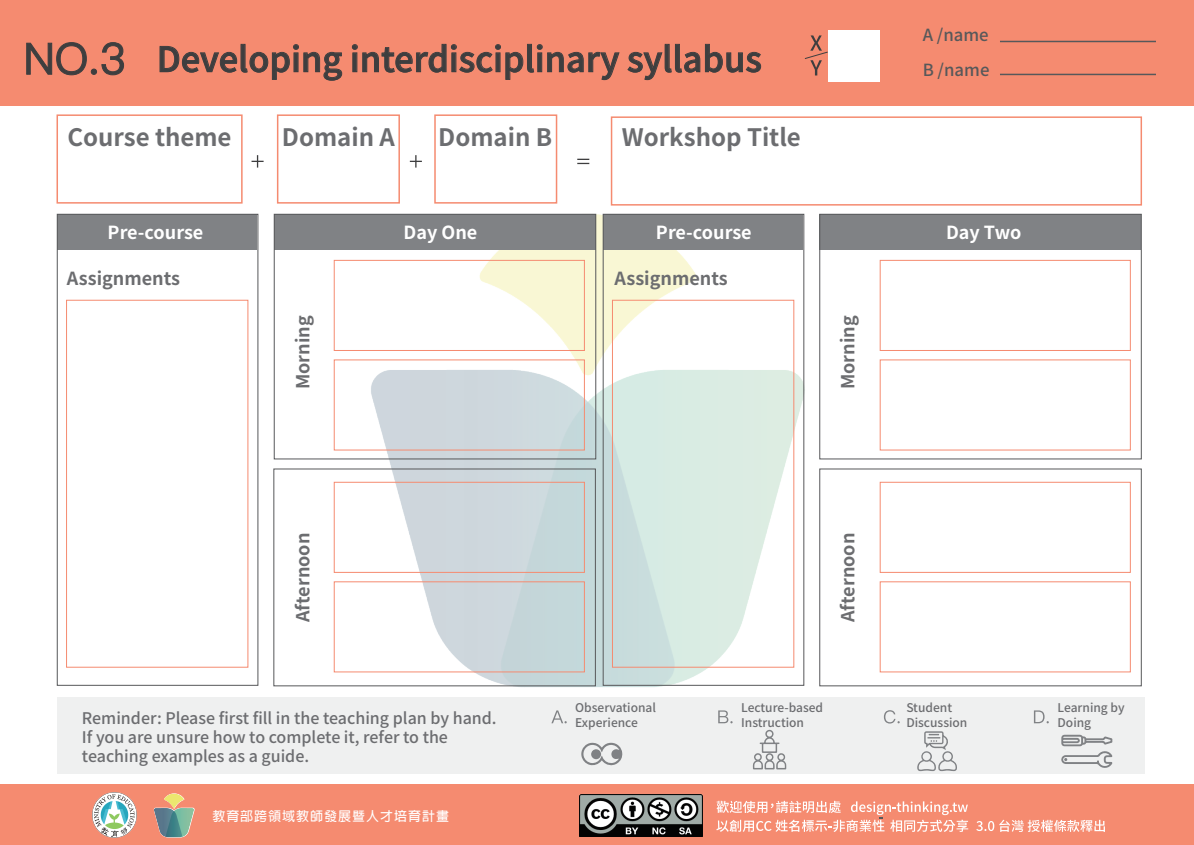
<style>
.page{position:relative;width:1194px;height:845px;background:#fff}
.page>*{position:absolute;margin:0;border:0;box-sizing:border-box;transform-origin:0 0}
.t1{font:500 34.35px "Source Han Sans TW";color:#3e3e3f}
.t2{font:700 24px "Source Han Sans TW";color:#6c6d70}
.t3{font:700 18px "Source Han Sans TW";color:#6c6d70}
.t4{font:700 18px "Source Han Sans TW";color:#fff}
.t5{font:500 16.75px/34.5px "Source Han Sans TW";color:#57585a}
.t6{font:500 16px/19.2px "Source Han Sans TW";color:#6c6d70}
.t7{font:700 13px "Adobe Fan Heiti Std";letter-spacing:.075em;color:#fff}
.t8{font:500 12px/14.4px "Source Han Sans TW";color:#6c6d70}
</style>
<div class="page">
<img style="left:157px;top:105px;width:862px;height:582px">
<div style="left:0;top:0;width:1193px;height:105px;background:#f58b70"></div>
<div style="left:57px;top:697px;width:1087px;height:77px;background:#eff0f0"></div>
<div style="left:57px;top:214px;width:200px;height:36px;background:#808285"></div>
<svg style="left:26px;top:42px;width:99px;height:34px"></svg>
<svg style="left:410px;top:155px;width:12px;height:13px"></svg>
<svg style="left:577px;top:159px;width:12px;height:5px"></svg>
<svg style="left:251px;top:155px;width:12px;height:13px"></svg>
<svg style="left:1033px;top:710px;width:15px;height:13px"></svg>
<div style="left:274px;top:214px;width:321px;height:36px;background:#808285"></div>
<div style="left:603px;top:214px;width:200px;height:36px;background:#808285"></div>
<div style="left:819px;top:214px;width:322px;height:36px;background:#808285"></div>
<div style="left:56px;top:114px;width:186px;height:90px;border:2px solid #f58b70"></div>
<div style="left:277px;top:114px;width:123px;height:90px;border:2px solid #f58b70"></div>
<div style="left:434px;top:114px;width:123px;height:90px;border:2px solid #f58b70"></div>
<div style="left:610px;top:116px;width:531px;height:90px;border:2px solid #f58b70"></div>
<div style="left:57px;top:214px;width:201px;height:472px;border:1px solid #57585a"></div>
<div style="left:66px;top:300px;width:182px;height:368px;border:1px solid #f58b70"></div>
<div style="left:612px;top:300px;width:182px;height:368px;border:1px solid #f58b70"></div>
<div style="left:334px;top:260px;width:251px;height:91px;border:1px solid #f58b70"></div>
<div style="left:334px;top:359px;width:251px;height:91px;border:1px solid #f58b70"></div>
<div style="left:334px;top:482px;width:251px;height:91px;border:1px solid #f58b70"></div>
<div style="left:334px;top:581px;width:251px;height:91px;border:1px solid #f58b70"></div>
<div style="left:879px;top:260px;width:251px;height:91px;border:1px solid #f58b70"></div>
<div style="left:879px;top:359px;width:251px;height:91px;border:1px solid #f58b70"></div>
<div style="left:879px;top:482px;width:251px;height:91px;border:1px solid #f58b70"></div>
<div style="left:879px;top:581px;width:251px;height:91px;border:1px solid #f58b70"></div>
<div style="left:274px;top:214px;width:322px;height:245px;border:1px solid #57585a"></div>
<div style="left:602px;top:214px;width:202px;height:472px;border:1px solid #57585a"></div>
<div style="left:819px;top:214px;width:322px;height:245px;border:1px solid #57585a"></div>
<div style="left:273px;top:468px;width:323px;height:218px;border:1px solid #57585a"></div>
<div style="left:819px;top:468px;width:322px;height:218px;border:1px solid #57585a"></div>
<svg style="left:1061px;top:735px;width:51px;height:33px"></svg>
<svg style="left:883px;top:710px;width:16px;height:13px"></svg>
<svg style="left:917px;top:731px;width:40px;height:40px"></svg>
<svg style="left:551px;top:710px;width:15px;height:13px"></svg>
<svg style="left:581px;top:742px;width:41px;height:24px"></svg>
<div style="left:591px;top:749px;width:10px;height:10px;background:#808285;border-radius:50%"></div>
<svg style="left:718px;top:710px;width:14px;height:13px"></svg>
<svg style="left:752px;top:730px;width:34px;height:39px"></svg>
<div style="left:0;top:784px;width:1193px;height:61px;background:#f58b70"></div>
<svg style="left:716px;top:801px;width:252px;height:31px"></svg>
<svg style="left:976px;top:819px;width:128px;height:13px"></svg>
<img style="left:579px;top:794px;width:123px;height:43px">
<img style="left:92px;top:793px;width:43px;height:44px">
<img style="left:135px;top:793px;width:60px;height:45px">
<svg style="left:159px;top:43px;width:184px;height:38px"></svg>
<svg style="left:352px;top:43px;width:268px;height:38px"></svg>
<svg style="left:627px;top:43px;width:134px;height:38px"></svg>
<div style="left:828px;top:30px;width:52px;height:52px;background:#fff"></div>
<svg style="left:804px;top:35px;width:24px;height:40px"></svg>
<hr style="left:999px;top:41px;width:156px;height:1px;background:#57585a">
<hr style="left:999px;top:74px;width:156px;height:1px;background:#57585a">
<h1 class="t1" style="left:157px;top:40px;width:606px">Developing interdisciplinary syllabus</h1>
<h2 class="t2" style="left:67px;top:124px;width:166px">Course theme</h2>
<h2 class="t2" style="left:282px;top:124px;width:114px">Domain A</h2>
<h2 class="t2" style="left:438px;top:124px;width:115px">Domain B</h2>
<h2 class="t2" style="left:622px;top:124px;width:181px">Workshop Title</h2>
<p class="t5" style="left:922px;top:18px;width:68px">A /name<br>B /name</p>
<p class="t4" style="left:108px;top:222px;width:97px">Pre-course</p>
<p class="t4" style="left:403px;top:222px;width:75px">Day One</p>
<p class="t4" style="left:656px;top:222px;width:97px">Pre-course</p>
<p class="t4" style="left:946px;top:222px;width:77px">Day Two</p>
<p class="t3" style="left:67px;top:268px;width:115px">Assignments</p>
<p class="t3" style="left:614px;top:268px;width:115px">Assignments</p>
<p class="t3" style="left:293px;top:389px;width:75px;rotate:-90deg">Morning</p>
<p class="t3" style="left:837px;top:389px;width:75px;rotate:-90deg">Morning</p>
<p class="t3" style="left:293px;top:622px;width:91px;rotate:-90deg">Afternoon</p>
<p class="t3" style="left:837px;top:622px;width:91px;rotate:-90deg">Afternoon</p>
<p class="t6" style="left:82px;top:708px;width:416px">Reminder: Please first fill in the teaching plan by hand.<br>If you are unsure how to complete it, refer to the teaching examples as a guide.</p>
<p class="t8" style="left:575px;top:701px;width:82px">Observational<br>Experience</p>
<p class="t8" style="left:741px;top:701px;width:83px">Lecture-based<br>Instruction</p>
<p class="t8" style="left:906px;top:701px;width:63px">Student<br>Discussion</p>
<p class="t8" style="left:1057px;top:701px;width:68px">Learning by<br>Doing</p>
<p class="t7" style="left:212px;top:808px;width:238px">教育部跨領域教師發展暨人才培育計畫</p>
</div>
